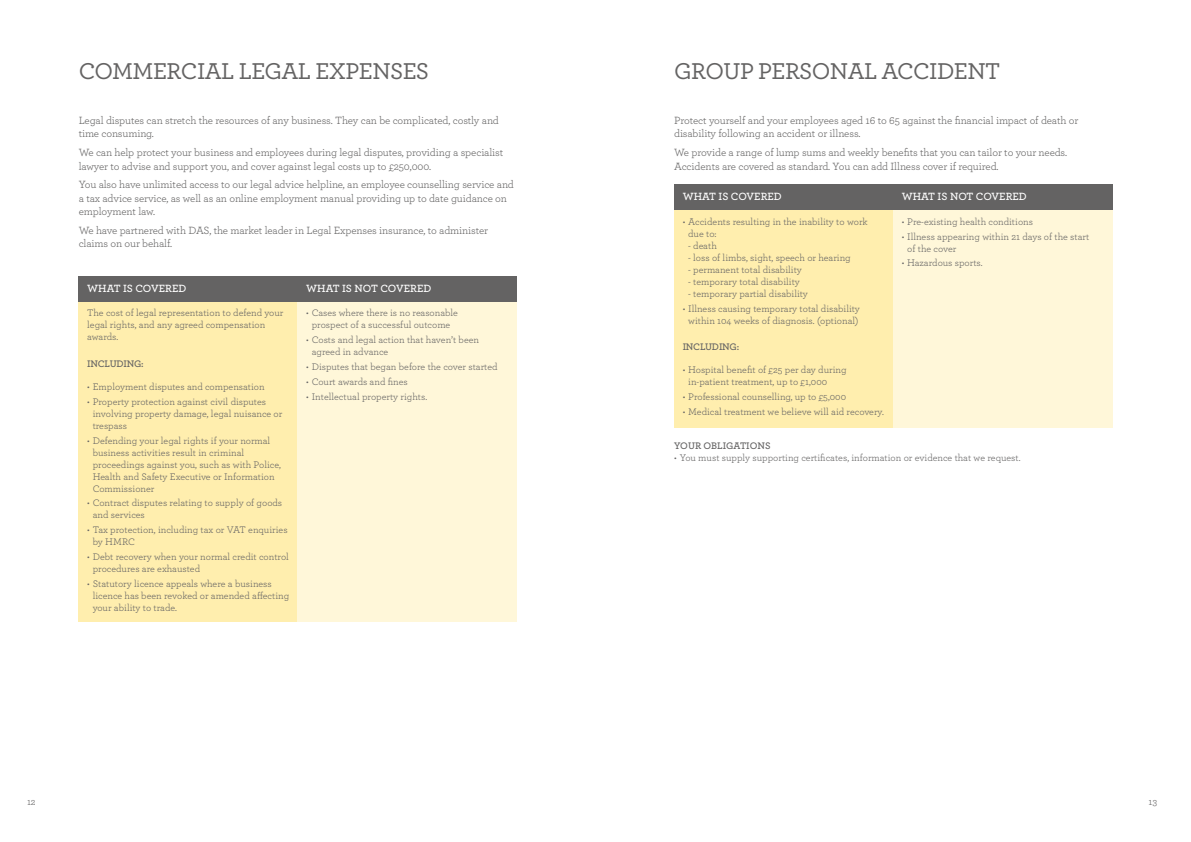
<style>
.page{position:relative;width:1191px;height:842px;background:#fff}
.page>*{position:absolute;margin:0;border:0;box-sizing:border-box;transform-origin:0 0}
.t1{font:500 24px "Archer";letter-spacing:-.025em;color:#646363}
.t2{font:11px/13.2px "Archer";letter-spacing:-.01em;color:#646363}
.t3{font:600 11px "Archer";color:#fff}
.t4{font:10px/12px "Archer";color:#646363}
.t5{font:600 10px "Archer";letter-spacing:-.02em;color:#646363}
.t6{font:600 10px "Archer";color:#646363}
</style>
<div class="page">
<div style="left:79px;top:301px;width:219px;height:321px;background:#ffeeae"></div>
<div style="left:298px;top:301px;width:219px;height:321px;background:#fff7d9"></div>
<div style="left:674px;top:210px;width:219px;height:218px;background:#ffeeae"></div>
<div style="left:893px;top:210px;width:219px;height:218px;background:#fff7d9"></div>
<div style="left:79px;top:276px;width:219px;height:25px;background:#646363"></div>
<div style="left:298px;top:276px;width:219px;height:25px;background:#646363"></div>
<div style="left:674px;top:184px;width:219px;height:26px;background:#646363"></div>
<div style="left:893px;top:184px;width:219px;height:26px;background:#646363"></div>
<h1 class="t1" style="left:79px;top:54px;width:352px">COMMERCIAL LEGAL EXPENSES</h1>
<h1 class="t1" style="left:674px;top:54px;width:328px">GROUP PERSONAL ACCIDENT</h1>
<p class="t2" style="left:674px;top:114px;width:406px">Protect yourself and your employees aged 16 to 65 against the financial impact of death or disability following an accident or illness.</p>
<p class="t2" style="left:674px;top:146px;width:394px">We provide a range of lump sums and weekly benefits that you can tailor to your needs.<br>Accidents are covered as standard. You can add Illness cover if required.</p>
<p class="t2" style="left:79px;top:114px;width:422px">Legal disputes can stretch the resources of any business. They can be complicated, costly and time consuming.</p>
<p class="t2" style="left:79px;top:146px;width:426px">We can help protect your business and employees during legal disputes, providing a specialist lawyer to advise and support you, and cover against legal costs up to £250,000.</p>
<p class="t2" style="left:79px;top:178px;width:437px">You also have unlimited access to our legal advice helpline, an employee counselling service and a tax advice service, as well as an online employment manual providing up to date guidance on employment law.</p>
<p class="t2" style="left:79px;top:223px;width:411px">We have partnered with DAS, the market leader in Legal Expenses insurance, to administer claims on our behalf.</p>
<p class="t3" style="left:682px;top:188px;width:101px">WHAT IS COVERED</p>
<p class="t3" style="left:901px;top:188px;width:127px">WHAT IS NOT COVERED</p>
<p class="t4" style="left:901px;top:215px;width:133px">• Pre-existing health conditions</p>
<p class="t4" style="left:907px;top:230px;width:183px;text-indent:-6px">• Illness appearing within 21 days of the start of the cover</p>
<p class="t4" style="left:901px;top:257px;width:82px">• Hazardous sports.</p>
<p class="t4" style="left:688px;top:215px;width:181px;text-indent:-6px">• Accidents resulting in the inability to work due to:</p>
<p class="t4" style="left:688px;top:239px;width:30px">- death</p>
<p class="t4" style="left:688px;top:251px;width:164px">- loss of limbs, sight, speech or hearing</p>
<p class="t4" style="left:688px;top:263px;width:115px">- permanent total disability</p>
<p class="t4" style="left:688px;top:275px;width:113px">- temporary total disability</p>
<p class="t4" style="left:688px;top:287px;width:121px">- temporary partial disability</p>
<p class="t4" style="left:682px;top:302px;width:179px;text-align:center">• Illness causing temporary total disability within 104 weeks of diagnosis. (optional)</p>
<p class="t5" style="left:682px;top:339px;width:58px">INCLUDING:</p>
<p class="t4" style="left:688px;top:363px;width:160px;text-indent:-6px">• Hospital benefit of £25 per day during in-patient treatment, up to £1,000</p>
<p class="t4" style="left:682px;top:390px;width:165px">• Professional counselling, up to £5,000</p>
<p class="t4" style="left:682px;top:405px;width:203px">• Medical treatment we believe will aid recovery.</p>
<p class="t3" style="left:87px;top:280px;width:101px">WHAT IS COVERED</p>
<p class="t3" style="left:306px;top:280px;width:127px">WHAT IS NOT COVERED</p>
<p class="t4" style="left:87px;top:307px;width:198px">The cost of legal representation to defend your legal rights, and any agreed compensation awards.</p>
<p class="t5" style="left:87px;top:356px;width:58px">INCLUDING:</p>
<p class="t4" style="left:87px;top:380px;width:179px">• Employment disputes and compensation</p>
<p class="t4" style="left:93px;top:395px;width:191px;text-indent:-6px">• Property protection against civil disputes involving property damage, legal nuisance or trespass</p>
<p class="t4" style="left:93px;top:434px;width:190px;text-indent:-6px">• Defending your legal rights if your normal business activities result in criminal proceedings against you, such as with Police, Health and Safety Executive or Information Commissioner</p>
<p class="t4" style="left:93px;top:497px;width:191px;text-indent:-6px">• Contract disputes relating to supply of goods and services</p>
<p class="t4" style="left:93px;top:523px;width:196px;text-indent:-6px">• Tax protection, including tax or VAT enquiries by HMRC</p>
<p class="t4" style="left:93px;top:550px;width:198px;text-indent:-6px">• Debt recovery when your normal credit control procedures are exhausted</p>
<p class="t4" style="left:93px;top:577px;width:198px;text-indent:-6px">• Statutory licence appeals where a business licence has been revoked or amended affecting your ability to trade.</p>
<p class="t4" style="left:306px;top:307px;width:153px;text-align:center">• Cases where there is no reasonable prospect of a successful outcome</p>
<p class="t4" style="left:312px;top:333px;width:169px;text-indent:-6px">• Costs and legal action that haven’t been agreed in advance</p>
<p class="t4" style="left:306px;top:360px;width:193px">• Disputes that began before the cover started</p>
<p class="t4" style="left:306px;top:375px;width:103px">• Court awards and fines</p>
<p class="t4" style="left:306px;top:390px;width:122px">• Intellectual property rights.</p>
<p class="t6" style="left:674px;top:438px;width:98px">YOUR OBLIGATIONS</p>
<p class="t4" style="left:674px;top:451px;width:348px">• You must supply supporting certificates, information or evidence that we request.</p>
<p class="t4" style="left:27px;top:795px;width:10px">12</p>
<p class="t4" style="left:1148px;top:795px;width:10px">13</p>
</div>
